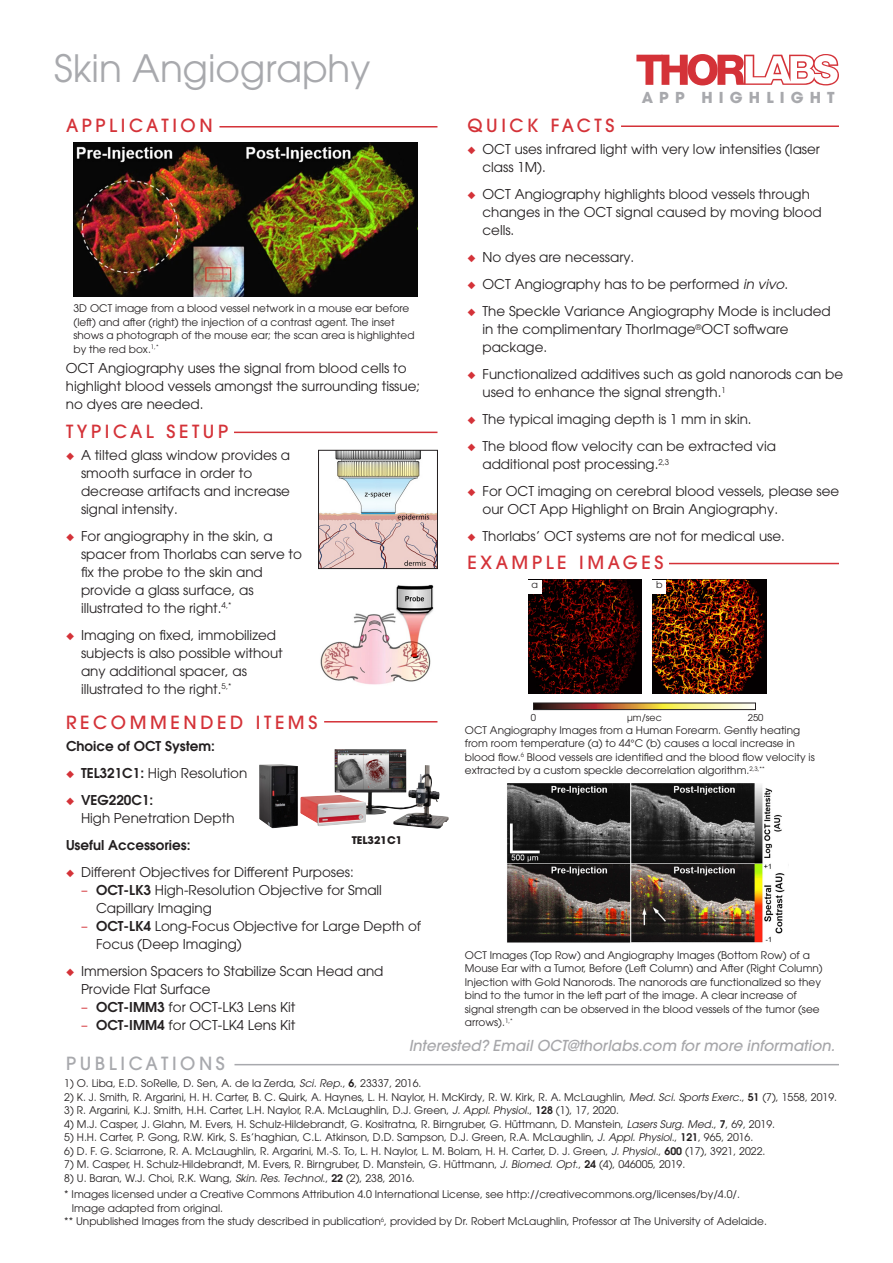
<style>
.page{position:relative;width:893px;height:1263px;background:#fff}
.page>*{position:absolute;margin:0;border:0;box-sizing:border-box;transform-origin:0 0}
.Subhead_Under_Logo{font:37.5px "ITC Avant Garde Pro";color:#a8a9ad}
.Sub_title{font:500 18px "ITC Avant Garde Pro";letter-spacing:.2em;color:#d43238}
.Sub_title-2{font:500 18px "ITC Avant Garde Pro";letter-spacing:.2em;color:#a8a9ad}
.Second_Color_Header-_Grey{font:italic 500 15px "ITC Avant Garde Pro";color:#a7a7aa}
.t1{font:700 15px "ITC Avant Garde Pro";letter-spacing:.41em;color:#a8a9ad}
.Bullets{font:13.5px/18px "ITC Avant Garde Pro";color:#231f20}
.Bullets-2{font:600 13.5px "ITC Avant Garde Pro";color:#231f20}
.Caption_Footnotes{font:10.5px/13.5px "ITC Avant Garde Pro";color:#231f20}
.Part_Description{font:10.5px/13.5px "ITC Avant Garde Pro";color:#231f20}
.Part_Description-2{font:700 10.5px "ITC Avant Garde Pro";color:#231f20}
.Second_Color_Header-_Grey-2{font:9.45px "ITC Avant Garde Pro";color:#231f20}
.s1{color:#d43238}
.s2{font-style:italic}
.s3{font-weight:600}
</style>
<div class="page">
<svg style="left:636px;top:54px;width:203px;height:31px"></svg>
<img style="left:528px;top:580px;width:114px;height:114px">
<img style="left:652px;top:580px;width:114px;height:114px">
<div style="left:528px;top:580px;width:14px;height:13px;background:#fff"></div>
<div style="left:652px;top:580px;width:14px;height:13px;background:#fff"></div>
<hr style="left:219px;top:126px;width:218px;height:2px;background:#d43238">
<hr style="left:234px;top:432px;width:203px;height:1px;background:#d43238">
<hr style="left:234px;top:1064px;width:605px;height:1px;background:#a8a9ad">
<hr style="left:669px;top:563px;width:170px;height:1px;background:#d43238">
<img style="left:74px;top:142px;width:344px;height:155px">
<img style="left:320px;top:584px;width:114px;height:101px">
<img style="left:320px;top:452px;width:116px;height:115px">
<div style="left:318px;top:450px;width:120px;height:119px;border:1px solid #231f20"></div>
<img style="left:507px;top:783px;width:278px;height:160px">
<svg style="left:533px;top:702px;width:223px;height:8px;background:#a08258"></svg>
<hr style="left:621px;top:125px;width:218px;height:2px;background:#d43238">
<img style="left:300px;top:750px;width:149px;height:79px">
<hr style="left:324px;top:721px;width:113px;height:1px;background:#d43238">
<p class="Subhead_Under_Logo" style="left:54px;top:45px;width:318px">Skin Angiography</p>
<p class="Sub_title" style="left:66px;top:114px;width:148px">APPLICATION</p>
<p class="Part_Description" style="left:74px;top:301px;width:343px">3D OCT image from a blood vessel network in a mouse ear before (left) and after (right) the injection of a contrast agent. The inset shows a photograph of the mouse ear; the scan area is highlighted by the red box.<sup>1,*</sup></p>
<p class="Bullets" style="left:66px;top:359px;width:356px">OCT Angiography uses the signal from blood cells to highlight blood vessels amongst the surrounding tissue; no dyes are needed.</p>
<p class="Sub_title" style="left:66px;top:420px;width:164px">TYPICAL SETUP</p>
<p class="Bullets" style="left:81px;top:446px;width:211px;text-indent:-15px"><span class="s1">◆</span> A tilted glass window provides a smooth surface in order to decrease artifacts and increase signal intensity.</p>
<p class="Bullets" style="left:81px;top:527px;width:222px;text-indent:-15px"><span class="s1">◆</span> For angiography in the skin, a spacer from Thorlabs can serve to fix the probe to the skin and provide a glass surface, as illustrated to the right.<sup>4,*</sup></p>
<p class="Bullets" style="left:81px;top:626px;width:203px;text-indent:-15px"><span class="s1">◆</span> Imaging on fixed, immobilized subjects is also possible without any additional spacer, as illustrated to the right.<sup>5,*</sup></p>
<p class="t1" style="left:642px;top:88px;width:194px">APP HIGHLIGHT</p>
<p class="Sub_title" style="left:467px;top:114px;width:148px">QUICK FACTS</p>
<p class="Bullets" style="left:482px;top:140px;width:339px;text-indent:-15px"><span class="s1">◆</span> OCT uses infrared light with very low intensities (laser class 1M).</p>
<p class="Bullets" style="left:482px;top:185px;width:341px;text-indent:-15px"><span class="s1">◆</span> OCT Angiography highlights blood vessels through changes in the OCT signal caused by moving blood cells.</p>
<p class="Bullets" style="left:467px;top:248px;width:168px"><span class="s1">◆</span> No dyes are necessary.</p>
<p class="Bullets" style="left:467px;top:275px;width:322px"><span class="s1">◆</span> OCT Angiography has to be performed <span class="s2">in vivo</span>.</p>
<p class="Bullets" style="left:482px;top:302px;width:350px;text-indent:-15px"><span class="s1">◆</span> The Speckle Variance Angiography Mode is included in the complimentary ThorImage<sup>®</sup>OCT software package.</p>
<p class="Bullets" style="left:482px;top:365px;width:362px;text-indent:-15px"><span class="s1">◆</span> Functionalized additives such as gold nanorods can be used to enhance the signal strength.<sup>1</sup></p>
<p class="Bullets" style="left:467px;top:410px;width:286px"><span class="s1">◆</span> The typical imaging depth is 1 mm in skin.</p>
<p class="Bullets" style="left:482px;top:437px;width:295px;text-indent:-15px"><span class="s1">◆</span> The blood flow velocity can be extracted via additional post processing.<sup>2,3</sup></p>
<p class="Bullets" style="left:482px;top:482px;width:358px;text-indent:-15px"><span class="s1">◆</span> For OCT imaging on cerebral blood vessels, please see our OCT App Highlight on Brain Angiography.</p>
<p class="Bullets" style="left:467px;top:527px;width:319px"><span class="s1">◆</span> Thorlabs’ OCT systems are not for medical use.</p>
<p class="Sub_title" style="left:467px;top:551px;width:197px">EXAMPLE IMAGES</p>
<p class="Second_Color_Header-_Grey-2" style="left:532px;top:579px;width:8px">a</p>
<p class="Second_Color_Header-_Grey-2" style="left:656px;top:579px;width:8px">b</p>
<p class="Second_Color_Header-_Grey-2" style="left:531px;top:711px;width:7px">0</p>
<p class="Second_Color_Header-_Grey-2" style="left:627px;top:711px;width:36px">μm/sec</p>
<p class="Second_Color_Header-_Grey-2" style="left:748px;top:711px;width:17px">250</p>
<p class="Sub_title" style="left:66px;top:711px;width:253px">RECOMMENDED ITEMS</p>
<p class="Bullets-2" style="left:66px;top:737px;width:151px">Choice of OCT System:</p>
<p class="Bullets" style="left:66px;top:764px;width:183px"><span class="s1">◆</span> <span class="s3">TEL321C1:</span> High Resolution</p>
<p class="Bullets" style="left:81px;top:791px;width:155px;text-indent:-15px"><span class="s1">◆</span> <span class="s3">VEG220C1:<br></span>High Penetration Depth</p>
<p class="Bullets-2" style="left:66px;top:836px;width:126px">Useful Accessories:</p>
<p class="Bullets" style="left:66px;top:863px;width:289px"><span class="s1">◆</span> Different Objectives for Different Purposes:</p>
<p class="Bullets" style="left:96px;top:881px;width:287px;text-indent:-15px"><span class="s1">–</span> <span class="s3">OCT-LK3</span> High-Resolution Objective for Small<br>Capillary Imaging</p>
<p class="Bullets" style="left:96px;top:917px;width:327px;text-indent:-15px"><span class="s1">–</span> <span class="s3">OCT-LK4</span> Long-Focus Objective for Large Depth of<br>Focus (Deep Imaging)</p>
<p class="Bullets" style="left:81px;top:962px;width:304px;text-indent:-15px"><span class="s1">◆</span> Immersion Spacers to Stabilize Scan Head and<br>Provide Flat Surface</p>
<p class="Bullets" style="left:81px;top:998px;width:216px"><span class="s1">–</span> <span class="s3">OCT-IMM3</span> for OCT-LK3 Lens Kit</p>
<p class="Bullets" style="left:81px;top:1016px;width:216px"><span class="s1">–</span> <span class="s3">OCT-IMM4</span> for OCT-LK4 Lens Kit</p>
<p class="Second_Color_Header-_Grey" style="left:409px;top:1036px;width:428px">Interested? Email OCT@thorlabs.com for more information.</p>
<p class="Part_Description" style="left:465px;top:723px;width:351px">OCT Angiography Images from a Human Forearm. Gently heating from room temperature (a) to 44°C (b) causes a local increase in blood flow.<sup>6</sup> Blood vessels are identified and the blood flow velocity is extracted by a custom speckle decorrelation algorithm.<sup>2,3,**</sup></p>
<p class="Part_Description-2" style="left:352px;top:833px;width:52px">TEL321C1</p>
<p class="Part_Description" style="left:465px;top:948px;width:359px">OCT Images (Top Row) and Angiography Images (Bottom Row) of a Mouse Ear with a Tumor, Before (Left Column) and After (Right Column)<br>Injection with Gold Nanorods. The nanorods are functionalized so they bind to the tumor in the left part of the image. A clear increase of signal strength can be observed in the blood vessels of the tumor (see arrows).<sup>1,*</sup></p>
<p class="Sub_title-2" style="left:66px;top:1052px;width:160px">PUBLICATIONS</p>
<p class="Caption_Footnotes" style="left:64px;top:1077px;width:359px">1) O. Liba, E.D. SoRelle, D. Sen, A. de la Zerda, <span class="s2">Sci. Rep</span>., <span class="s3">6</span>, 23337, 2016.</p>
<p class="Caption_Footnotes" style="left:64px;top:1090px;width:774px">2) K. J. Smith, R. Argarini, H. H. Carter, B. C. Quirk, A. Haynes, L. H. Naylor, H. McKirdy, R. W. Kirk, R. A. McLaughlin, <span class="s2">Med. Sci. Sports Exerc</span>., <span class="s3">51</span> (7), 1558, 2019.</p>
<p class="Caption_Footnotes" style="left:64px;top:1104px;width:556px">3) R. Argarini, K.J. Smith, H.H. Carter, L.H. Naylor, R.A. McLaughlin, D.J. Green, <span class="s2">J. Appl. Physiol</span>., <span class="s3">128</span> (1), 17, 2020.</p>
<p class="Caption_Footnotes" style="left:64px;top:1117px;width:712px">4) M.J. Casper, J. Glahn, M. Evers, H. Schulz-Hildebrandt, G. Kositratna, R. Birngruber, G. Hüttmann, D. Manstein, <span class="s2">Lasers Surg. Med</span>., <span class="s3">7</span>, 69, 2019.</p>
<p class="Caption_Footnotes" style="left:64px;top:1131px;width:691px">5) H.H. Carter, P. Gong, R.W. Kirk, S. Es’haghian, C.L. Atkinson, D.D. Sampson, D.J. Green, R.A. McLaughlin, <span class="s2">J. Appl. Physiol</span>., <span class="s3">121</span>, 965, 2016.</p>
<p class="Caption_Footnotes" style="left:64px;top:1144px;width:703px">6) D. F. G. Sciarrone, R. A. McLaughlin, R. Argarini, M.-S. To, L. H. Naylor, L. M. Bolam, H. H. Carter, D. J. Green, <span class="s2">J. Physiol</span>., <span class="s3">600</span> (17), 3921, 2022.</p>
<p class="Caption_Footnotes" style="left:64px;top:1158px;width:622px">7) M. Casper, H. Schulz-Hildebrandt, M. Evers, R. Birngruber, D. Manstein, G. Hüttmann, <span class="s2">J. Biomed. Opt</span>., <span class="s3">24</span> (4), 046005, 2019.</p>
<p class="Caption_Footnotes" style="left:64px;top:1171px;width:352px">8) U. Baran, W.J. Choi, R.K. Wang, <span class="s2">Skin. Res. Technol</span>., <span class="s3">22</span> (2), 238, 2016.</p>
<p class="Caption_Footnotes" style="left:72px;top:1188px;width:670px;text-indent:-7px">* Images licensed under a Creative Commons Attribution 4.0 International License, see http://creativecommons.org/licenses/by/4.0/.<br>Image adapted from original.</p>
<p class="Caption_Footnotes" style="left:64px;top:1215px;width:704px">** Unpublished Images from the study described in publication<sup>6</sup>, provided by Dr. Robert McLaughlin, Professor at The University of Adelaide.</p>
</div>
